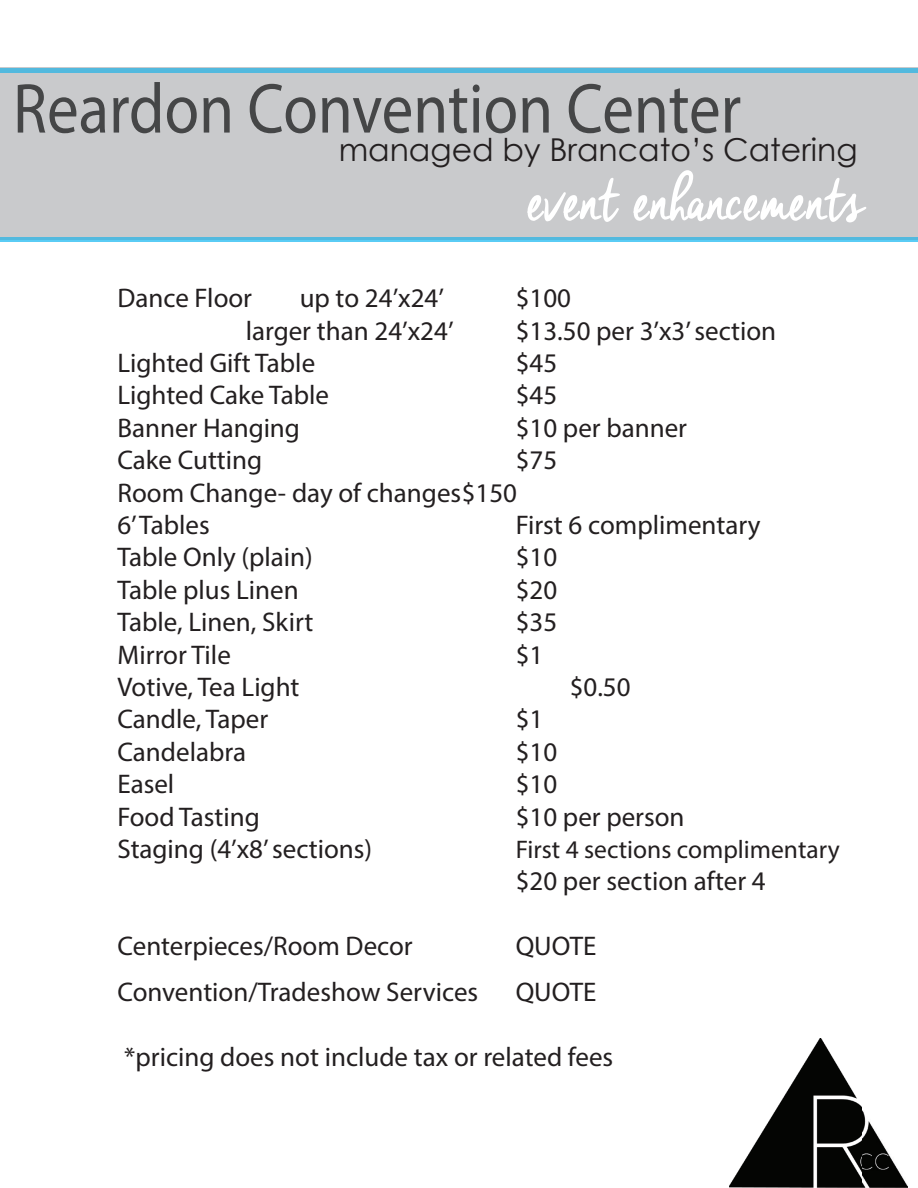
<style>
.page{position:relative;width:918px;height:1188px;background:#fff}
.page>*{position:absolute;margin:0;border:0;box-sizing:border-box;transform-origin:0 0}
.t1{font:73.5px "Cheddar Jack";letter-spacing:-.01em;color:#fff}
.t2{font:71.25px "Myriad Pro";color:#454647;scale:.88 1}
.t3{font:31.5px "Century Gothic";color:#231f20}
.t4{font:27px/32.4px "Myriad Pro";color:#231f20}
.t5{font:25.5px "Myriad Pro";color:#231f20}
</style>
<div class="page">
<div style="left:0;top:68px;width:918px;height:172px;background:#c9cacc"></div>
<img style="left:729px;top:1039px;width:179px;height:149px">
<hr style="left:1px;top:240px;width:917px;height:2px;background:#5accf5">
<hr style="left:1px;top:238px;width:917px;height:2px;background:#52b9de">
<div style="left:0;top:68px;width:918px;height:5px;background:#52b9de"></div>
<h2 class="t2" style="left:13px;top:65px;width:829px">Reardon Convention Center</h2>
<p class="t3" style="left:339px;top:128px;width:520px">managed by Brancato’s Catering</p>
<h1 class="t1" style="left:527px;top:160px;width:339px">event enhancements</h1>
<p class="t4" style="left:117px;top:282px;width:136px">Dance Floor</p>
<p class="t4" style="left:300px;top:282px;width:146px">up to 24’x24’</p>
<p class="t4" style="left:516px;top:282px;width:57px">$100</p>
<p class="t4" style="left:246px;top:314px;width:209px">larger than 24’x24’</p>
<p class="t4" style="left:516px;top:314px;width:262px">$13.50 per 3’x3’ section</p>
<p class="t4" style="left:117px;top:346px;width:199px">Lighted Gift Table</p>
<p class="t4" style="left:516px;top:346px;width:43px">$45</p>
<p class="t4" style="left:117px;top:379px;width:213px">Lighted Cake Table</p>
<p class="t4" style="left:516px;top:379px;width:43px">$45</p>
<p class="t4" style="left:117px;top:411px;width:184px">Banner Hanging</p>
<p class="t4" style="left:516px;top:411px;width:173px">$10 per banner</p>
<p class="t4" style="left:117px;top:444px;width:146px">Cake Cutting</p>
<p class="t4" style="left:117px;top:444px;width:441px;text-indent:398px">$75<br>Room Change- day of changes $150<br>6’ Tables</p>
<p class="t4" style="left:516px;top:508px;width:246px">First 6 complimentary</p>
<p class="t4" style="left:117px;top:541px;width:197px">Table Only (plain)</p>
<p class="t4" style="left:516px;top:541px;width:43px">$10</p>
<p class="t4" style="left:117px;top:573px;width:183px">Table plus Linen</p>
<p class="t4" style="left:516px;top:573px;width:43px">$20</p>
<p class="t4" style="left:117px;top:606px;width:197px">Table, Linen, Skirt</p>
<p class="t4" style="left:516px;top:606px;width:43px">$35</p>
<p class="t4" style="left:117px;top:638px;width:115px">Mirror Tile</p>
<p class="t4" style="left:516px;top:638px;width:29px">$1</p>
<p class="t4" style="left:117px;top:670px;width:184px">Votive, Tea Light</p>
<p class="t4" style="left:570px;top:670px;width:62px">$0.50</p>
<p class="t4" style="left:117px;top:703px;width:152px">Candle, Taper</p>
<p class="t4" style="left:516px;top:703px;width:29px">$1</p>
<p class="t4" style="left:117px;top:735px;width:130px">Candelabra</p>
<p class="t4" style="left:516px;top:735px;width:43px">$10</p>
<p class="t4" style="left:117px;top:768px;width:58px">Easel</p>
<p class="t4" style="left:516px;top:768px;width:43px">$10</p>
<p class="t4" style="left:117px;top:800px;width:144px">Food Tasting</p>
<p class="t4" style="left:516px;top:800px;width:170px">$10 per person</p>
<p class="t4" style="left:117px;top:832px;width:256px">Staging (4’x8’ sections)</p>
<p class="t5" style="left:516px;top:834px;width:326px">First 4 sections complimentary</p>
<p class="t4" style="left:516px;top:865px;width:252px">$20 per section after 4</p>
<p class="t4" style="left:117px;top:930px;width:297px">Centerpieces/Room Decor</p>
<p class="t4" style="left:516px;top:930px;width:82px">QUOTE</p>
<p class="t4" style="left:117px;top:975px;width:362px">Convention/Tradeshow Services</p>
<p class="t4" style="left:516px;top:975px;width:82px">QUOTE</p>
<p class="t4" style="left:124px;top:1040px;width:491px">*pricing does not include tax or related fees</p>
</div>
